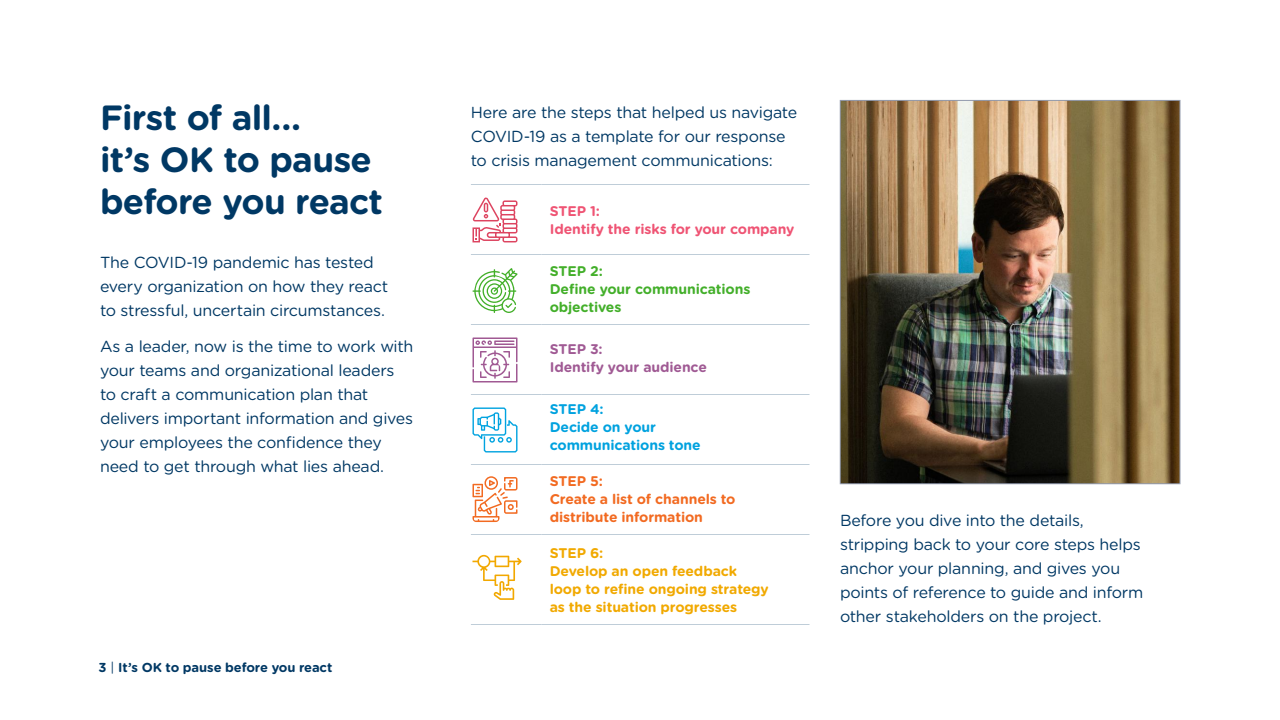
<style>
.page{position:relative;width:1280px;height:720px;background:#fff}
.page>*{position:absolute;margin:0;border:0;box-sizing:border-box;transform-origin:0 0}
.t1{font:700 35px/42px "Gotham Rounded";letter-spacing:-.025em;color:#003864}
.t2{font:16px/24px "Gotham Rounded";letter-spacing:-.015em;color:#003864}
.t3{font:700 14px/18px "Gotham Rounded";letter-spacing:-.01em;color:#f1a900}
.t4{font:700 14px/18px "Gotham Rounded";letter-spacing:-.01em;color:#f26a21}
.t5{font:700 14px/18px "Gotham Rounded";letter-spacing:-.01em;color:#43af2a}
.t6{font:700 14px/18px "Gotham Rounded";letter-spacing:-.01em;color:#ef5474}
.t7{font:700 14px/18px "Gotham Rounded";letter-spacing:-.01em;color:#00a2df}
.t8{font:700 14px/18px "Gotham Rounded";letter-spacing:-.01em;color:#a05a94}
.t9{font:700 13px "Gotham Rounded";letter-spacing:-.01em;color:#003864}
.s1{font-weight:400}
</style>
<div class="page">
<img style="left:842px;top:102px;width:336px;height:380px">
<div style="left:840px;top:100px;width:340px;height:384px;border:1px solid #929aad"></div>
<hr style="left:471px;top:184px;width:71px;height:1px;background:#bfcdd8">
<hr style="left:542px;top:184px;width:268px;height:1px;background:#bfcdd8">
<hr style="left:471px;top:254px;width:71px;height:1px;background:#bfcdd8">
<hr style="left:542px;top:254px;width:268px;height:1px;background:#bfcdd8">
<hr style="left:471px;top:324px;width:71px;height:1px;background:#bfcdd8">
<hr style="left:542px;top:324px;width:268px;height:1px;background:#bfcdd8">
<hr style="left:471px;top:394px;width:71px;height:1px;background:#bfcdd8">
<hr style="left:542px;top:394px;width:268px;height:1px;background:#bfcdd8">
<hr style="left:471px;top:464px;width:71px;height:1px;background:#bfcdd8">
<hr style="left:542px;top:464px;width:268px;height:1px;background:#bfcdd8">
<hr style="left:471px;top:534px;width:71px;height:1px;background:#bfcdd8">
<hr style="left:542px;top:534px;width:268px;height:1px;background:#bfcdd8">
<hr style="left:471px;top:624px;width:71px;height:1px;background:#bfcdd8">
<hr style="left:542px;top:624px;width:268px;height:1px;background:#bfcdd8">
<svg style="left:472px;top:197px;width:46px;height:45px"></svg>
<svg style="left:472px;top:268px;width:46px;height:45px"></svg>
<svg style="left:472px;top:338px;width:46px;height:45px"></svg>
<svg style="left:472px;top:407px;width:45px;height:45px"></svg>
<svg style="left:472px;top:476px;width:46px;height:46px"></svg>
<svg style="left:473px;top:555px;width:49px;height:45px"></svg>
<h1 class="t1" style="left:100px;top:95px;width:285px">First of all...<br>it’s OK to pause before you react</h1>
<p class="t2" style="left:100px;top:250px;width:290px">The COVID-19 pandemic has tested every organization on how they react to stressful, uncertain circumstances.</p>
<p class="t2" style="left:100px;top:334px;width:315px">As a leader, now is the time to work with your teams and organizational leaders to craft a communication plan that delivers important information and gives your employees the confidence they need to get through what lies ahead.</p>
<p class="t9" style="left:98px;top:658px;width:235px">3 <span class="s1">|</span> It’s OK to pause before you react</p>
<p class="t2" style="left:471px;top:100px;width:328px">Here are the steps that helped us navigate<br>COVID-19 as a template for our response to crisis management communications:</p>
<p class="t6" style="left:550px;top:201px;width:246px">STEP 1:<br>Identify the risks for your company</p>
<p class="t5" style="left:550px;top:261px;width:202px">STEP 2:<br>Define your communications objectives</p>
<p class="t8" style="left:550px;top:339px;width:159px">STEP 3:<br>Identify your audience</p>
<p class="t7" style="left:550px;top:399px;width:153px">STEP 4:<br>Decide on your communications tone</p>
<p class="t4" style="left:550px;top:471px;width:187px">STEP 5:<br>Create a list of channels to distribute information</p>
<p class="t3" style="left:550px;top:543px;width:220px">STEP 6:<br>Develop an open feedback loop to refine ongoing strategy as the situation progresses</p>
<p class="t2" style="left:840px;top:508px;width:305px">Before you dive into the details, stripping back to your core steps helps anchor your planning, and gives you points of reference to guide and inform other stakeholders on the project.</p>
</div>
